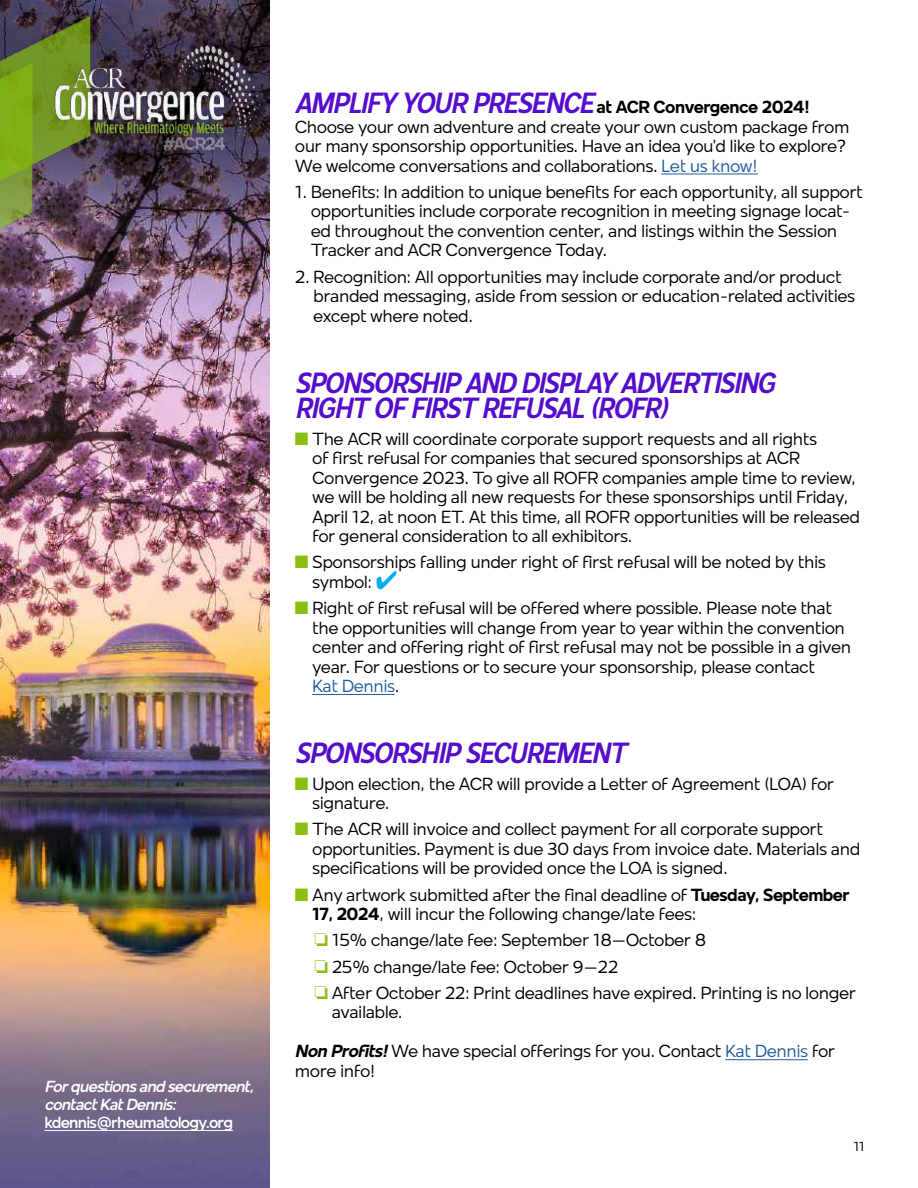
<style>
.page{position:relative;width:918px;height:1188px;background:#fff}
.page>*{position:absolute;margin:0;border:0;box-sizing:border-box;transform-origin:0 0}
.t1{font:italic 600 condensed 30px/25.5px "Mollen";letter-spacing:-.05em;color:#540dcc}
.t2{font:18px/19.5px "Mollen";letter-spacing:-.03em;color:#000}
.t3{font:italic 600 16.5px/18px "Mollen";letter-spacing:-.05em;color:#fff}
.t4{font:600 16.5px "Mollen";letter-spacing:-.05em;color:#fff}
.t5{font:13.5px "Mollen";color:#000}
.s1{font-weight:600;font-style:italic;font-stretch:condensed;font-size:30px;color:#540dcc}
.s2{font-weight:700}
.s3{color:#215e9e}
.s4{color:#8abf12}
.s5{color:#00aeef}
.s6{font-weight:700;font-style:italic}
</style>
<div class="page">
<img style="left:0;top:0;width:270px;height:1188px">
<img style="left:0;top:9px;width:94px;height:260px">
<img style="left:49px;top:44px;width:221px;height:109px">
<hr style="left:44px;top:1130px;width:189px;height:1px;background:#fff">
<hr style="left:661px;top:174px;width:97px;height:1px;background:#215e9e">
<hr style="left:312px;top:694px;width:83px;height:1px;background:#215e9e">
<hr style="left:725px;top:1059px;width:83px;height:1px;background:#215e9e">
<p class="t3" style="left:44px;top:1078px;width:211px">For questions and securement, contact Kat Dennis:</p>
<p class="t4" style="left:44px;top:1113px;width:190px">kdennis@rheumatology.org</p>
<p class="t2" style="left:295px;top:97px;width:556px"><span class="s1">AMPLIFY YOUR PRESENCE</span> <span class="s2">at ACR Convergence 2024!<br></span>Choose your own adventure and create your own custom package from our many sponsorship opportunities. Have an idea you’d like to explore?<br>We welcome conversations and collaborations. <span class="s3">Let us know!</span></p>
<p class="t2" style="left:311px;top:182px;width:554px;text-indent:-16px">1. Benefits: In addition to unique benefits for each opportunity, all support opportunities include corporate recognition in meeting signage locat&shy;ed throughout the convention center, and listings within the Session Tracker and ACR Convergence Today.</p>
<p class="t2" style="left:313px;top:267px;width:544px;text-indent:-18px">2. Recognition: All opportunities may include corporate and/or product branded messaging, aside from session or education-related activities except where noted.</p>
<h1 class="t1" style="left:295px;top:370px;width:482px">SPONSORSHIP AND DISPLAY ADVERTISING<br>RIGHT OF FIRST REFUSAL (ROFR)</h1>
<p class="t2" style="left:312px;top:429px;width:550px;text-indent:-17px"><span class="s4">■</span> The ACR will coordinate corporate support requests and all rights<br>of first refusal for companies that secured sponsorships at ACR Convergence 2023. To give all ROFR companies ample time to review, we will be holding all new requests for these sponsorships until Friday, April 12, at noon ET. At this time, all ROFR opportunities will be released for general consideration to all exhibitors.</p>
<p class="t2" style="left:312px;top:552px;width:515px;text-indent:-17px"><span class="s4">■</span> Sponsorships falling under right of first refusal will be noted by this symbol: <span class="s5">✔</span></p>
<p class="t2" style="left:312px;top:598px;width:541px;text-indent:-17px"><span class="s4">■</span> Right of first refusal will be offered where possible. Please note that the opportunities will change from year to year within the convention center and offering right of first refusal may not be possible in a given year. For questions or to secure your sponsorship, please contact<br><span class="s3">Kat Dennis</span>.</p>
<h1 class="t1" style="left:295px;top:740px;width:333px">SPONSORSHIP SECUREMENT</h1>
<p class="t2" style="left:312px;top:774px;width:524px;text-indent:-17px"><span class="s4">■</span> Upon election, the ACR will provide a Letter of Agreement (LOA) for signature.</p>
<p class="t2" style="left:312px;top:819px;width:550px;text-indent:-17px"><span class="s4">■</span> The ACR will invoice and collect payment for all corporate support opportunities. Payment is due 30 days from invoice date. Materials and specifications will be provided once the LOA is signed.</p>
<p class="t2" style="left:312px;top:885px;width:539px;text-indent:-17px"><span class="s4">■</span> Any artwork submitted after the final deadline of <span class="s2">Tuesday, September<br>17, 2024</span>, will incur the following change/late fees:</p>
<p class="t2" style="left:314px;top:930px;width:393px"><span class="s4">□</span> 15% change/late fee: September 18–October 8</p>
<p class="t2" style="left:314px;top:957px;width:306px"><span class="s4">□</span> 25% change/late fee: October 9–22</p>
<p class="t2" style="left:332px;top:983px;width:526px;text-indent:-17px"><span class="s4">□</span> After October 22: Print deadlines have expired. Printing is no longer available.</p>
<p class="t2" style="left:295px;top:1041px;width:542px"><span class="s6">Non Profits!</span> We have special offerings for you. Contact <span class="s3">Kat Dennis</span> for more info!</p>
<p class="t5" style="left:853px;top:1138px;width:13px">11</p>
</div>
